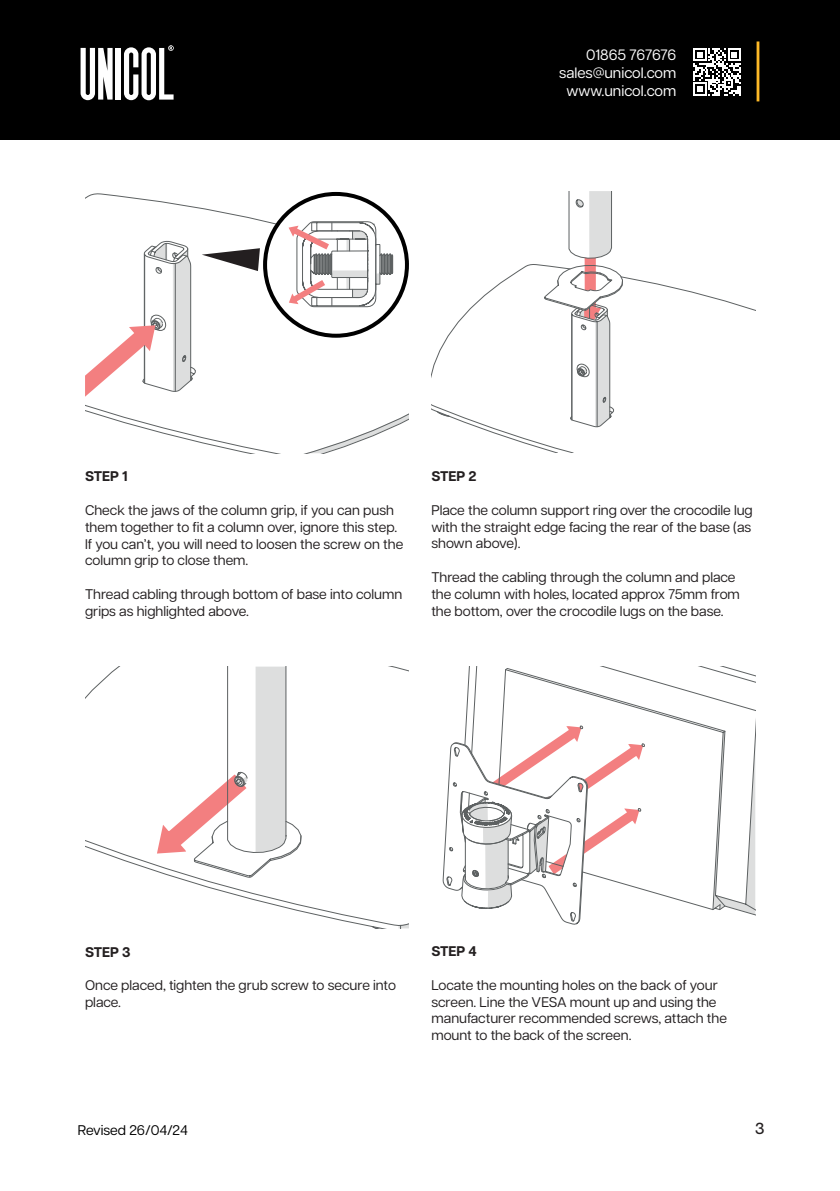
<style>
.page{position:relative;width:840px;height:1191px;background:#fff}
.page>*{position:absolute;margin:0;border:0;box-sizing:border-box;transform-origin:0 0}
.t1{font:500 16px "Articulat CF";color:#231f20}
.t2{font:15px/18px "Articulat CF";color:#fff;text-align:right}
.t3{font:14px/16.8px "Articulat CF";color:#231f20}
.t4{font:700 14px "Articulat CF";color:#231f20}
.t5{font:14px "Articulat CF";color:#000}
</style>
<div class="page">
<div style="left:0;top:0;width:839px;height:140px;background:#000"></div>
<svg style="left:124px;top:45px;width:49px;height:55px"></svg>
<div style="left:116px;top:48px;width:5px;height:52px;background:#fff"></div>
<svg style="left:80px;top:48px;width:32px;height:52px"></svg>
<hr style="left:756px;top:41px;width:3px;height:60px;background:#fdb927">
<svg style="left:693px;top:48px;width:47px;height:48px"></svg>
<svg style="left:431px;top:191px;width:323px;height:262px"></svg>
<svg style="left:85px;top:666px;width:324px;height:262px"></svg>
<svg style="left:442px;top:742px;width:138px;height:182px"></svg>
<svg style="left:460px;top:666px;width:294px;height:254px"></svg>
<svg style="left:85px;top:194px;width:324px;height:259px"></svg>
<p class="t2" style="left:559px;top:44px;width:118px">01865 767676 sales@unicol.com www.unicol.com</p>
<p class="t4" style="left:85px;top:466px;width:44px">STEP 1</p>
<p class="t3" style="left:85px;top:501px;width:319px">Check the jaws of the column grip, if you can push them together to fit a column over, ignore this step.<br>If you can’t, you will need to loosen the screw on the column grip to close them.</p>
<p class="t3" style="left:85px;top:585px;width:318px">Thread cabling through bottom of base into column grips as highlighted above.</p>
<p class="t4" style="left:431px;top:466px;width:47px">STEP 2</p>
<p class="t3" style="left:431px;top:500px;width:323px;text-align:justify">Place the column support ring over the crocodile lug with the straight edge facing the rear of the base (as shown above).</p>
<p class="t3" style="left:431px;top:568px;width:310px">Thread the cabling through the column and place the column with holes, located approx 75mm from the bottom, over the crocodile lugs on the base.</p>
<p class="t4" style="left:85px;top:941px;width:47px">STEP 3</p>
<p class="t3" style="left:85px;top:976px;width:312px">Once placed, tighten the grub screw to secure into place.</p>
<p class="t4" style="left:431px;top:941px;width:47px">STEP 4</p>
<p class="t3" style="left:431px;top:975px;width:297px">Locate the mounting holes on the back of your screen. Line the VESA mount up and using the manufacturer recommended screws, attach the mount to the back of the screen.</p>
<p class="t5" style="left:78px;top:1119px;width:112px">Revised 26/04/24</p>
<p class="t1" style="left:754px;top:1117px;width:11px">3</p>
</div>
